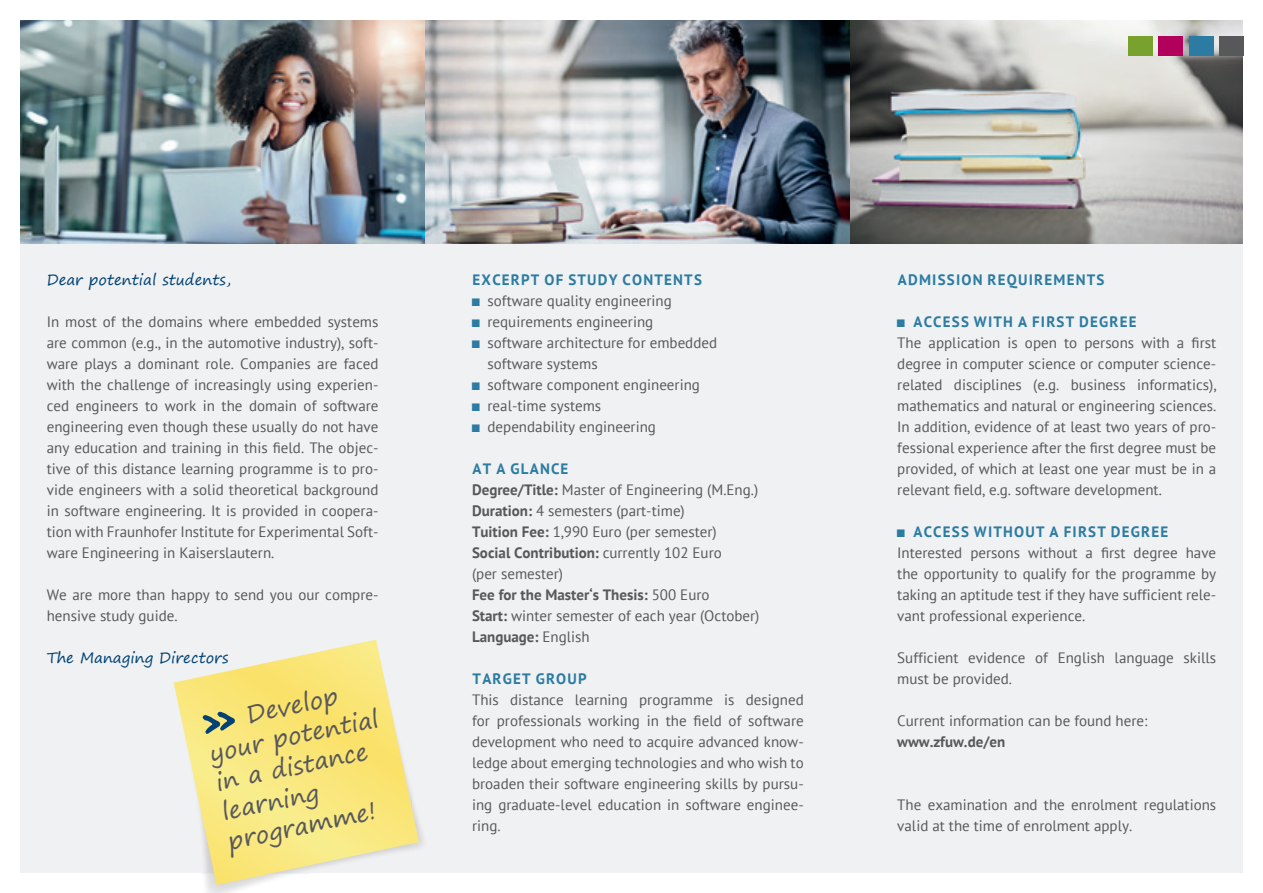
<style>
.page{position:relative;width:1263px;height:893px;background:#fff}
.page>*{position:absolute;margin:0;border:0;box-sizing:border-box;transform-origin:0 0}
.t1{font:24px/30px "Segoe Print";color:#57585a}
.t2{font:15px/21px "PT Sans";color:#57585a}
.t3{font:700 15px "PT Sans";letter-spacing:.08em;color:#2b7ba2}
.t4{font:15px "Segoe Print";color:#004275}
.t5{font:700 15px "PT Sans";color:#57585a}
.s1{font-weight:700;color:#2b7ba2}
.s2{font-weight:700}
</style>
<div class="page">
<div style="left:0;top:0;width:438px;height:893px;background:#f0f1f2"></div>
<div style="left:412px;top:0;width:451px;height:893px;background:#f0f1f2"></div>
<div style="left:831px;top:0;width:432px;height:893px;background:#f0f1f2"></div>
<img style="left:19px;top:19px;width:1225px;height:224px">
<div style="left:0;top:874px;width:1263px;height:19px;background:#fff"></div>
<div style="left:0;top:0;width:1263px;height:19px;background:#fff"></div>
<div style="left:1244px;top:0;width:19px;height:893px;background:#fff"></div>
<div style="left:0;top:0;width:19px;height:893px;background:#fff"></div>
<div style="left:1220px;top:36px;width:24px;height:19px;background:#57585a"></div>
<div style="left:1189px;top:36px;width:24px;height:19px;background:#2b7ba2"></div>
<div style="left:1159px;top:36px;width:24px;height:19px;background:#b1015c"></div>
<div style="left:1128px;top:36px;width:24px;height:19px;background:#78a22d"></div>
<svg style="left:174px;top:640px;width:245px;height:245px"></svg>
<svg style="left:203px;top:712px;width:32px;height:22px"></svg>
<p class="t4" style="left:47px;top:266px;width:186px">Dear potential students,</p>
<p class="t2" style="left:47px;top:312px;width:333px;text-align:justify">In most of the domains where embedded systems are common (e.g., in the automotive industry), soft&shy;ware plays a dominant role. Companies are faced with the challenge of increasingly using experien&shy;ced engineers to work in the domain of software engineering even though these usually do not have any education and training in this field. The objec&shy;tive of this distance learning programme is to pro&shy;vide engineers with a solid theoretical background in software engineering. It is provided in coopera&shy;tion with Fraunhofer Institute for Experimental Soft&shy;ware Engineering in Kaiserslautern.</p>
<p class="t2" style="left:47px;top:585px;width:333px">We are more than happy to send you our compre&shy;hensive study guide.</p>
<p class="t4" style="left:47px;top:644px;width:183px">The Managing Directors</p>
<h1 class="t1" style="left:200px;top:709px;width:174px;text-indent:44px;rotate:-12deg">Develop your potential in a distance learning programme!</h1>
<p class="t3" style="left:473px;top:272px;width:231px">EXCERPT OF STUDY CONTENTS</p>
<p class="t2" style="left:487px;top:291px;width:231px">software quality engineering requirements engineering<br>software architecture for embedded software systems<br>software component engineering real-time systems<br>dependability engineering</p>
<p class="t2" style="left:472px;top:459px;width:289px"><span class="s1">AT A GLANCE<br></span><span class="s2">Degree/Title:</span> Master of Engineering (M.Eng.)<br><span class="s2">Duration:</span> 4 semesters (part-time)<br><span class="s2">Tuition Fee:</span> 1,990 Euro (per semester)<br><span class="s2">Social Contribution:</span> currently 102 Euro<br>(per semester)<br><span class="s2">Fee for the Master‘s Thesis:</span> 500 Euro<br><span class="s2">Start:</span> winter semester of each year (October)<br><span class="s2">Language:</span> English</p>
<p class="t3" style="left:473px;top:671px;width:116px">TARGET GROUP</p>
<p class="t2" style="left:472px;top:690px;width:333px;text-align:justify">This distance learning programme is designed for professionals working in the field of software development who need to acquire advanced know&shy;ledge about emerging technologies and who wish to broaden their software engineering skills by pursu&shy;ing graduate-level education in software enginee&shy;ring.</p>
<p class="t3" style="left:898px;top:272px;width:208px">ADMISSION REQUIREMENTS</p>
<p class="t3" style="left:913px;top:314px;width:225px">ACCESS WITH A FIRST DEGREE</p>
<p class="t2" style="left:897px;top:333px;width:320px;text-align:justify">The application is open to persons with a first degree in computer science or computer science&shy;related disciplines (e.g. business informatics), mathematics and natural or engineering sciences.<br>In addition, evidence of at least two years of pro&shy;fessional experience after the first degree must be provided, of which at least one year must be in a relevant field, e.g. software development.</p>
<p class="t3" style="left:913px;top:524px;width:256px">ACCESS WITHOUT A FIRST DEGREE</p>
<p class="t2" style="left:897px;top:543px;width:320px;text-align:justify">Interested persons without a first degree have the opportunity to qualify for the programme by taking an aptitude test if they have sufficient rele&shy;vant professional experience.</p>
<p class="t2" style="left:897px;top:648px;width:320px">Sufficient evidence of English language skills must be provided.</p>
<p class="t2" style="left:897px;top:711px;width:252px">Current information can be found here:</p>
<p class="t5" style="left:897px;top:734px;width:110px">www.zfuw.de/en</p>
<p class="t2" style="left:897px;top:795px;width:320px">The examination and the enrolment regulations valid at the time of enrolment apply.</p>
</div>
